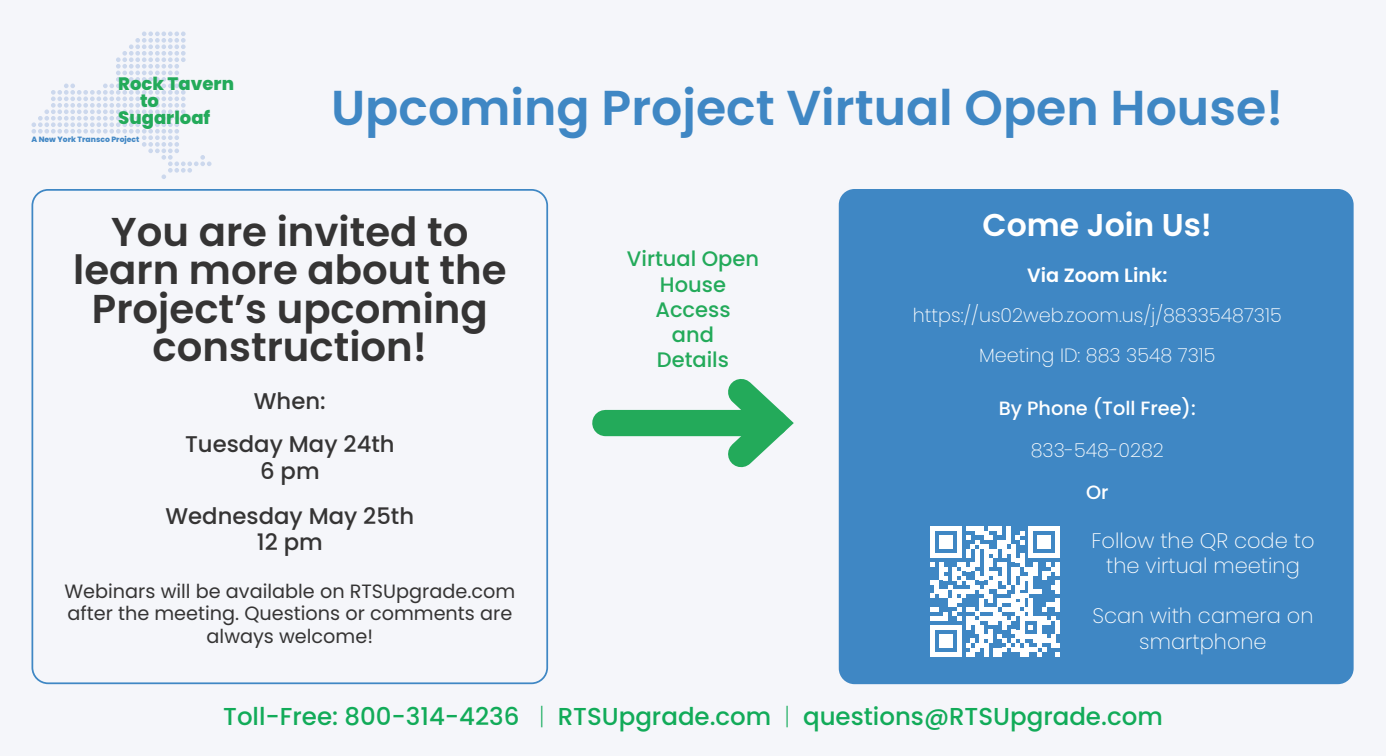
<style>
.page{position:relative;width:1386px;height:756px;background:#f5f6fa}
.page>*{position:absolute;margin:0;border:0;box-sizing:border-box;transform-origin:0 0}
.t1{font:600 49px "Poppins";color:#3f87c4}
.t2{font:600 40.25px/38.5px "Poppins";color:#353434;text-align:center}
.t3{font:600 31.5px "Poppins";color:#fff}
.t4{font:500 24.5px "Poppins";color:#12ab59}
.t5{font:500 22.75px "Poppins";color:#353434}
.t6{font:200 21px/25.2px "Poppins";color:#fff;text-align:center}
.t7{font:500 21px/25.2px "Poppins";color:#23aa5a;text-align:center}
.t8{font:19.25px/22.8px "Poppins";color:#353434;text-align:center}
.t9{font:200 19.25px "Poppins";color:#fff}
.t10{font:500 19.25px "Poppins";color:#fff}
.t11{font:600 19.25px "Poppins";color:#fff}
.t12{font:800 18.03px "Poppins";color:#23aa5a}
.t13{font:800 7.7px "Poppins";color:#4388c5}
.s1{font-weight:200}
</style>
<div class="page">
<div style="left:839px;top:189px;width:515px;height:495px;background:#3f87c4;border-radius:16px"></div>
<svg style="left:31px;top:32px;width:181px;height:147px"></svg>
<svg style="left:930px;top:526px;width:130px;height:131px"></svg>
<div style="left:32px;top:189px;width:516px;height:495px;border:2px solid #3f87c4;border-radius:16px"></div>
<div style="left:605px;top:410px;width:170px;height:26px;background:#23aa5a"></div>
<svg style="left:704px;top:379px;width:90px;height:89px"></svg>
<p class="t12" style="left:118px;top:73px;width:117px">Rock Tavern</p>
<p class="t12" style="left:140px;top:90px;width:20px">to</p>
<p class="t12" style="left:118px;top:107px;width:94px">Sugarloaf</p>
<p class="t13" style="left:31px;top:135px;width:109px">A New York Transco Project</p>
<p class="t1" style="left:331px;top:79px;width:954px">Upcoming Project Virtual Open House!</p>
<p class="t2" style="left:73px;top:213px;width:435px">You are invited to learn more about the<br>Project’s upcoming construction!</p>
<p class="t5" style="left:254px;top:387px;width:73px">When:</p>
<p class="t5" style="left:185px;top:431px;width:211px">Tuesday May 24th</p>
<p class="t5" style="left:260px;top:457px;width:61px">6 pm</p>
<p class="t5" style="left:166px;top:503px;width:250px">Wednesday May 25th</p>
<p class="t5" style="left:257px;top:529px;width:68px">12 pm</p>
<p class="t8" style="left:64px;top:580px;width:452px">Webinars will be available on RTSUpgrade.com after the meeting. Questions or comments are always welcome!</p>
<p class="t7" style="left:627px;top:247px;width:134px">Virtual Open<br>House</p>
<p class="t7" style="left:655px;top:297px;width:77px">Access</p>
<p class="t7" style="left:672px;top:322px;width:44px">and</p>
<p class="t7" style="left:657px;top:347px;width:74px">Details</p>
<p class="t3" style="left:982px;top:207px;width:231px">Come Join Us!</p>
<p class="t11" style="left:1027px;top:264px;width:142px">Via Zoom Link:</p>
<p class="t9" style="left:913px;top:304px;width:370px">https://us02web.zoom.us/j/88335487315</p>
<p class="t9" style="left:979px;top:344px;width:238px">Meeting ID: 883 3548 7315</p>
<p class="t10" style="left:999px;top:397px;width:198px">By Phone (Toll Free):</p>
<p class="t9" style="left:1031px;top:439px;width:135px">833-548-0282</p>
<p class="t10" style="left:1086px;top:481px;width:24px">Or</p>
<p class="t6" style="left:1091px;top:528px;width:225px">Follow the QR code to the virtual meeting</p>
<p class="t6" style="left:1092px;top:604px;width:223px">Scan with camera on smartphone</p>
<p class="t4" style="left:223px;top:702px;width:941px">Toll-Free: 800-314-4236 <span class="s1">|</span> RTSUpgrade.com <span class="s1">|</span> questions@RTSUpgrade.com</p>
</div>
